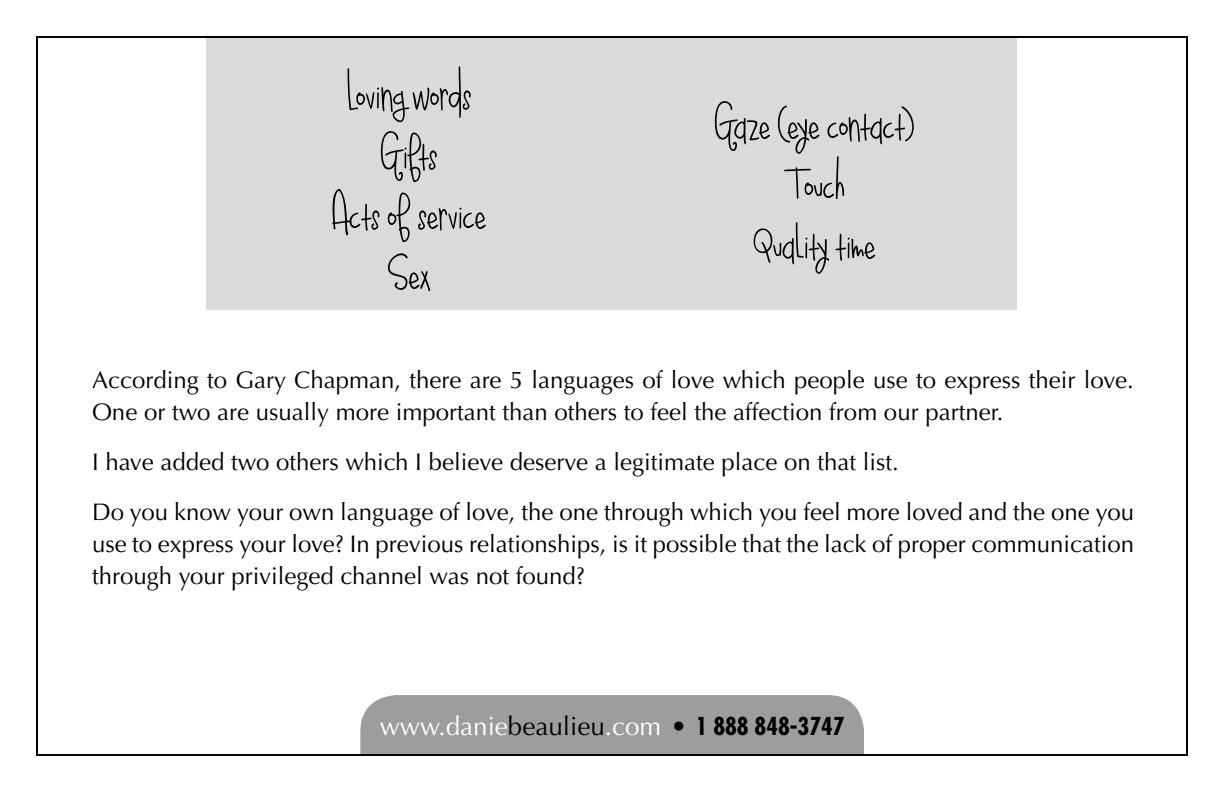
<style>
.page{position:relative;width:1224px;height:792px;background:#fff}
.page>*{position:absolute;margin:0;border:0;box-sizing:border-box;transform-origin:0 0}
.t1{font:70px "Blueberry Oatmeal";color:#000}
.t2{font:26px "Optima";color:#fff}
.t3{font:24px/32px "Optima";color:#000}
.s1{color:#000}
.s2{font-family:"Futura";font-weight:700;font-stretch:condensed;font-size:24px;color:#000}
</style>
<div class="page">
<div style="left:207px;top:37px;width:810px;height:273px;background:#dadada"></div>
<div style="left:360px;top:695px;width:504px;height:58px;background:#9d9d9c"></div>
<p class="t1" style="left:347px;top:57px;width:126px">Loving words</p>
<p class="t1" style="left:381px;top:117px;width:58px">Gifts</p>
<p class="t1" style="left:332px;top:177px;width:155px">Acts of service</p>
<p class="t1" style="left:388px;top:237px;width:45px">Sex</p>
<p class="t1" style="left:715px;top:87px;width:201px">Gaze (eye contact)</p>
<p class="t1" style="left:784px;top:147px;width:63px">Touch</p>
<p class="t1" style="left:754px;top:207px;width:124px">Quality time</p>
<p class="t3" style="left:92px;top:364px;width:1044px">According to Gary Chapman, there are 5 languages of love which people use to express their love.<br>One or two are usually more important than others to feel the affection from our partner.</p>
<p class="t3" style="left:92px;top:446px;width:808px">I have added two others which I believe deserve a legitimate place on that list.</p>
<p class="t3" style="left:92px;top:496px;width:1044px;text-align:justify">Do you know your own language of love, the one through which you feel more loved and the one you use to express your love? In previous relationships, is it possible that the lack of proper communication through your privileged channel was not found?</p>
<p class="t2" style="left:380px;top:711px;width:466px">www.danie<span class="s1">beaulieu</span>.com <span class="s2">• 1 888 848-3747</span></p>
</div>
